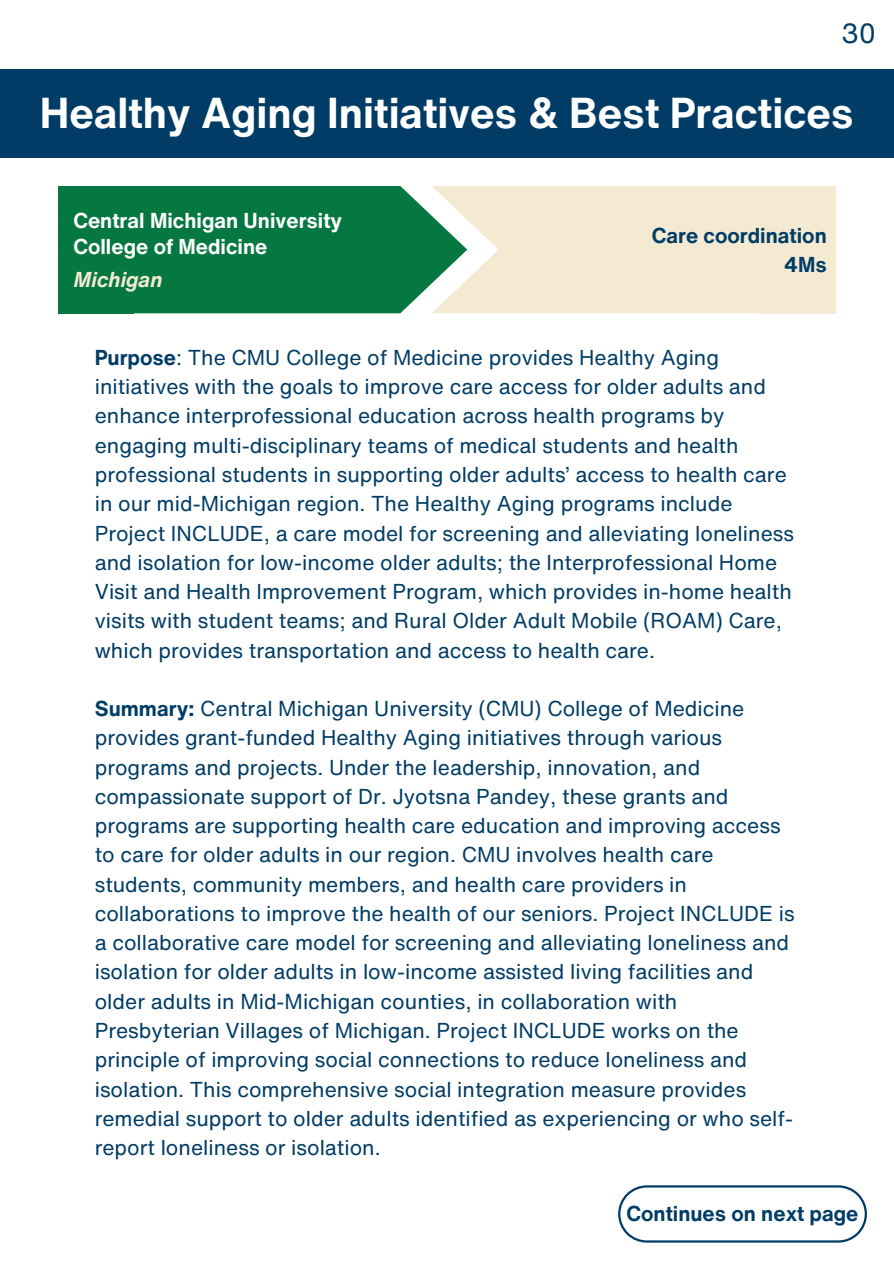
<style>
.page{position:relative;width:894px;height:1264px;background:#fff}
.page>*{position:absolute;margin:0;border:0;box-sizing:border-box;transform-origin:0 0}
.t1{font:700 42px "Helvetica Now Text";color:#fff}
.t2{font:27px "Helvetica Now Text";color:#003c65}
.t3{font:21px/29.2px "Helvetica Now Text";color:#003c65}
.t4{font:700 21px/26px "Helvetica Now Text";color:#fff}
.t5{font:700 21px/29.2px "Helvetica Now Text";color:#003c65;text-align:right}
.t6{font:italic 700 21px "Helvetica Now Text";color:#f4ead2}
.s1{font-weight:700}
</style>
<div class="page">
<div style="left:0;top:69px;width:893px;height:89px;background:#003c65"></div>
<div style="left:134px;top:186px;width:297px;height:127px;background:#047840"></div>
<div style="left:58px;top:186px;width:76px;height:127px;background:#047840"></div>
<svg style="left:431px;top:186px;width:328px;height:127px;background:#ede8d0"></svg>
<div style="left:759px;top:186px;width:76px;height:127px;background:#f4ead2"></div>
<svg style="left:618px;top:1185px;width:248px;height:57px"></svg>
<h1 class="t2" style="left:841px;top:13px;width:36px">30</h1>
<p class="t1" style="left:40px;top:81px;width:814px">Healthy Aging Initiatives &amp; Best Practices</p>
<h2 class="t4" style="left:73px;top:207px;width:270px">Central Michigan University<br>College of Medicine</h2>
<h2 class="t6" style="left:73px;top:263px;width:90px">Michigan</h2>
<h2 class="t5" style="left:651px;top:220px;width:176px">Care coordination<br>4Ms</h2>
<p class="t3" style="left:95px;top:342px;width:700px"><span class="s1">Purpose</span>: The CMU College of Medicine provides Healthy Aging initiatives with the goals to improve care access for older adults and enhance interprofessional education across health programs by engaging multi-disciplinary teams of medical students and health professional students in supporting older adults’ access to health care in our mid-Michigan region. The Healthy Aging programs include Project INCLUDE, a care model for screening and alleviating loneliness and isolation for low-income older adults; the Interprofessional Home Visit and Health Improvement Program, which provides in-home health visits with student teams; and Rural Older Adult Mobile (ROAM) Care, which provides transportation and access to health care.</p>
<p class="t3" style="left:95px;top:693px;width:701px"><span class="s1">Summary:</span> Central Michigan University (CMU) College of Medicine provides grant-funded Healthy Aging initiatives through various programs and projects. Under the leadership, innovation, and compassionate support of Dr. Jyotsna Pandey, these grants and programs are supporting health care education and improving access to care for older adults in our region. CMU involves health care students, community members, and health care providers in collaborations to improve the health of our seniors. Project INCLUDE is a collaborative care model for screening and alleviating loneliness and isolation for older adults in low-income assisted living facilities and older adults in Mid-Michigan counties, in collaboration with Presbyterian Villages of Michigan. Project INCLUDE works on the principle of improving social connections to reduce loneliness and isolation. This comprehensive social integration measure provides remedial support to older adults identified as experiencing or who self&shy;report loneliness or isolation.</p>
<h2 class="t5" style="left:626px;top:1198px;width:233px">Continues on next page</h2>
</div>
